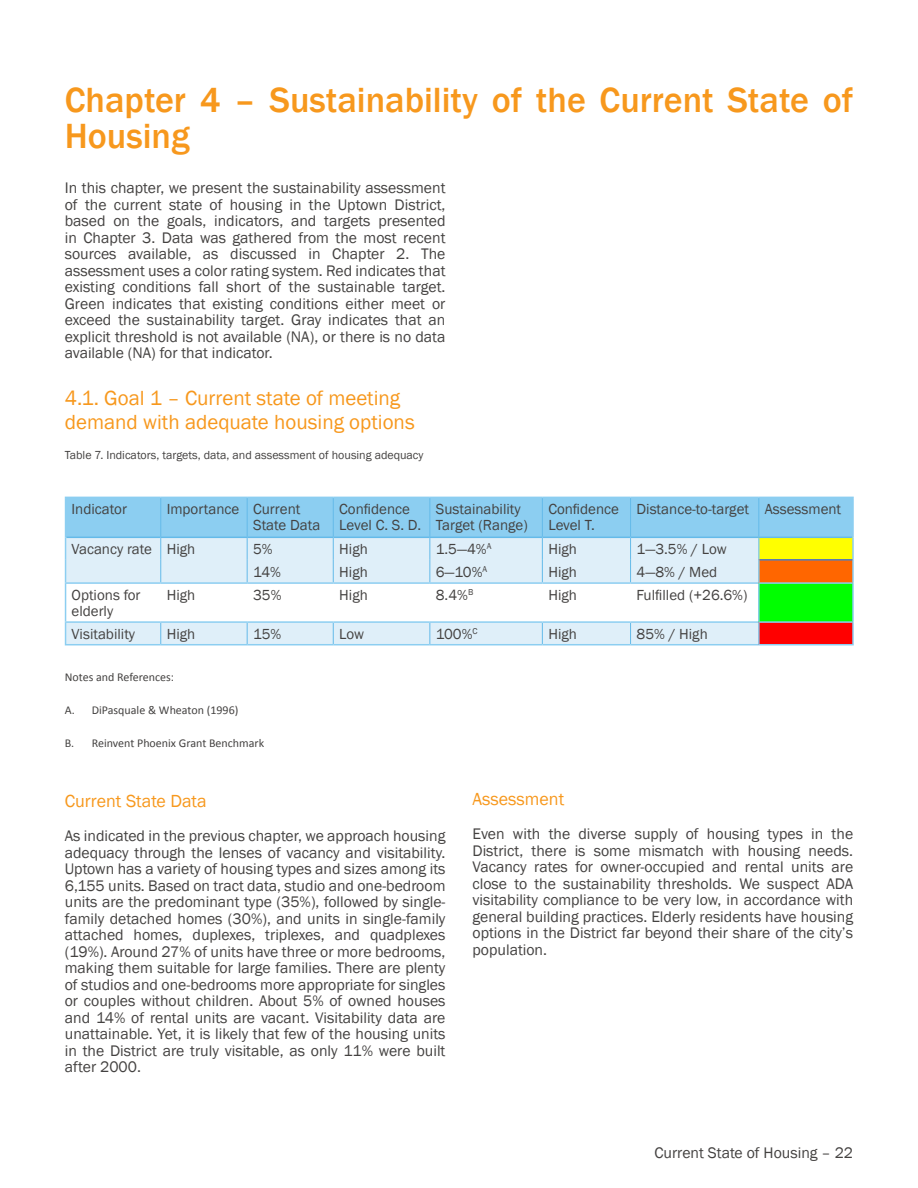
<style>
.page{position:relative;width:918px;height:1188px;background:#fff}
.page>*{position:absolute;margin:0;border:0;box-sizing:border-box;transform-origin:0 0}
.Section_Heading{font:500 36px/36px "Franklin Gothic";color:#f7981d}
.Heading_1{font:21px/24px "Franklin Gothic";color:#f7981d}
.Heading_1-2{font:18px "Franklin Gothic";color:#f7981d}
.t1{font:15.75px/16.5px "Franklin Gothic";color:#444241;text-align:justify}
.t2{font:15px/16.5px "Franklin Gothic";color:#444241}
.List_Paragraph{font:12px "Calibri";color:#444241}
.t3{font:12px "Franklin Gothic";color:#444241}
</style>
<div class="page">
<svg style="left:66px;top:584px;width:692px;height:60px"></svg>
<div style="left:759px;top:583px;width:94px;height:39px;background:#0f0"></div>
<div style="left:759px;top:622px;width:94px;height:23px;background:#f00"></div>
<svg style="left:161px;top:623px;width:1px;height:21px"></svg>
<svg style="left:247px;top:623px;width:1px;height:21px"></svg>
<svg style="left:333px;top:623px;width:1px;height:21px"></svg>
<svg style="left:430px;top:623px;width:1px;height:21px"></svg>
<svg style="left:542px;top:623px;width:1px;height:21px"></svg>
<svg style="left:630px;top:623px;width:1px;height:21px"></svg>
<hr style="left:759px;top:497px;width:95px;height:1px;background:#8ccef1">
<hr style="left:852px;top:498px;width:2px;height:39px;background:#8ccef1">
<svg style="left:65px;top:497px;width:787px;height:85px;background:#b7dae6"></svg>
<svg style="left:65px;top:623px;width:1px;height:21px"></svg>
<hr style="left:65px;top:644px;width:96px;height:1px;background:#8ccef1">
<hr style="left:161px;top:644px;width:86px;height:1px;background:#8ccef1">
<hr style="left:247px;top:644px;width:86px;height:1px;background:#8ccef1">
<hr style="left:333px;top:644px;width:97px;height:1px;background:#8ccef1">
<hr style="left:430px;top:644px;width:112px;height:1px;background:#8ccef1">
<hr style="left:542px;top:644px;width:89px;height:1px;background:#8ccef1">
<hr style="left:631px;top:644px;width:128px;height:1px;background:#8ccef1">
<hr style="left:758px;top:623px;width:2px;height:21px;background:#8ccef1">
<hr style="left:852px;top:623px;width:2px;height:21px;background:#8ccef1">
<hr style="left:759px;top:644px;width:95px;height:1px;background:#8ccef1">
<hr style="left:758px;top:560px;width:2px;height:22px;background:#8ccef1">
<hr style="left:852px;top:560px;width:2px;height:22px;background:#8ccef1">
<hr style="left:759px;top:582px;width:95px;height:2px;background:#8ccef1">
<hr style="left:852px;top:584px;width:2px;height:37px;background:#8ccef1">
<hr style="left:759px;top:621px;width:95px;height:2px;background:#8ccef1">
<hr style="left:65px;top:582px;width:96px;height:2px;background:#8ccef1">
<hr style="left:65px;top:584px;width:1px;height:37px;background:#8ccef1">
<hr style="left:161px;top:582px;width:86px;height:2px;background:#8ccef1">
<hr style="left:247px;top:582px;width:86px;height:2px;background:#8ccef1">
<hr style="left:333px;top:582px;width:97px;height:2px;background:#8ccef1">
<hr style="left:430px;top:582px;width:112px;height:2px;background:#8ccef1">
<hr style="left:542px;top:582px;width:89px;height:2px;background:#8ccef1">
<hr style="left:631px;top:582px;width:128px;height:2px;background:#8ccef1">
<hr style="left:758px;top:584px;width:2px;height:37px;background:#8ccef1">
<hr style="left:65px;top:621px;width:96px;height:2px;background:#8ccef1">
<hr style="left:161px;top:621px;width:86px;height:2px;background:#8ccef1">
<hr style="left:247px;top:621px;width:86px;height:2px;background:#8ccef1">
<hr style="left:333px;top:621px;width:97px;height:2px;background:#8ccef1">
<hr style="left:430px;top:621px;width:112px;height:2px;background:#8ccef1">
<hr style="left:542px;top:621px;width:89px;height:2px;background:#8ccef1">
<hr style="left:631px;top:621px;width:128px;height:2px;background:#8ccef1">
<hr style="left:758px;top:538px;width:2px;height:22px;background:#8ccef1">
<hr style="left:852px;top:537px;width:2px;height:23px;background:#8ccef1">
<hr style="left:760px;top:559px;width:92px;height:2px;background:#4f81bd">
<p class="Section_Heading" style="left:65px;top:82px;width:790px">Chapter 4 – Sustainability of the Current State of<br>Housing</p>
<p class="t1" style="left:65px;top:180px;width:382px">In this chapter, we present the sustainability assessment of the current state of housing in the Uptown District, based on the goals, indicators, and targets presented in Chapter 3. Data was gathered from the most recent sources available, as discussed in Chapter 2. The assessment uses a color rating system. Red indicates that existing conditions fall short of the sustainable target.<br>Green indicates that existing conditions either meet or exceed the sustainability target. Gray indicates that an explicit threshold is not available (NA), or there is no data available (NA) for that indicator.</p>
<p class="Heading_1" style="left:65px;top:386px;width:351px">4.1. Goal 1 – Current state of meeting demand with adequate housing options</p>
<p class="t3" style="left:65px;top:448px;width:360px">Table 7. Indicators, targets, data, and assessment of housing adequacy</p>
<p class="t2" style="left:72px;top:501px;width:57px">Indicator</p>
<p class="t2" style="left:167px;top:501px;width:74px">Importance</p>
<p class="t2" style="left:253px;top:501px;width:69px">Current<br>State Data</p>
<p class="t2" style="left:339px;top:501px;width:84px">Confidence<br>Level C. S. D.</p>
<p class="t2" style="left:436px;top:501px;width:86px">Sustainability</p>
<p class="t2" style="left:436px;top:517px;width:93px">Target (Range)</p>
<p class="t2" style="left:72px;top:541px;width:82px">Vacancy rate</p>
<p class="t2" style="left:167px;top:541px;width:30px">High</p>
<p class="t2" style="left:253px;top:541px;width:21px">5%</p>
<p class="t2" style="left:253px;top:564px;width:29px">14%</p>
<p class="t2" style="left:339px;top:541px;width:30px">High</p>
<p class="t2" style="left:339px;top:564px;width:30px">High</p>
<p class="t2" style="left:436px;top:541px;width:57px">1.5—4%<sup>A</sup></p>
<p class="t2" style="left:436px;top:564px;width:53px">6—10%<sup>A</sup></p>
<p class="t2" style="left:548px;top:501px;width:72px">Confidence<br>Level T.</p>
<p class="t2" style="left:637px;top:501px;width:114px">Distance-to-target</p>
<p class="t2" style="left:765px;top:501px;width:78px">Assessment</p>
<p class="t2" style="left:548px;top:541px;width:30px">High</p>
<p class="t2" style="left:548px;top:564px;width:30px">High</p>
<p class="t2" style="left:637px;top:541px;width:92px">1—3.5% / Low</p>
<p class="t2" style="left:637px;top:564px;width:82px">4—8% / Med</p>
<p class="t2" style="left:72px;top:587px;width:71px">Options for elderly</p>
<p class="t2" style="left:167px;top:587px;width:30px">High</p>
<p class="t2" style="left:253px;top:587px;width:30px">35%</p>
<p class="t2" style="left:339px;top:587px;width:30px">High</p>
<p class="t2" style="left:436px;top:587px;width:39px">8.4%<sup>B</sup></p>
<p class="t2" style="left:548px;top:587px;width:30px">High</p>
<p class="t2" style="left:637px;top:587px;width:112px">Fulfilled (+26.6%)</p>
<p class="t2" style="left:72px;top:626px;width:65px">Visitability</p>
<p class="t2" style="left:167px;top:626px;width:30px">High</p>
<p class="t2" style="left:253px;top:626px;width:30px">15%</p>
<p class="t2" style="left:339px;top:626px;width:26px">Low</p>
<p class="t2" style="left:436px;top:626px;width:43px">100%<sup>C</sup></p>
<p class="t2" style="left:548px;top:626px;width:30px">High</p>
<p class="t2" style="left:637px;top:626px;width:73px">85% / High</p>
<p class="List_Paragraph" style="left:65px;top:670px;width:111px">Notes and References:</p>
<p class="List_Paragraph" style="left:65px;top:703px;width:175px">A. DiPasquale &amp; Wheaton (1996)</p>
<p class="List_Paragraph" style="left:65px;top:736px;width:201px">B. Reinvent Phoenix Grant Benchmark</p>
<p class="Heading_1-2" style="left:65px;top:790px;width:143px">Current State Data</p>
<p class="t1" style="left:65px;top:828px;width:382px">As indicated in the previous chapter, we approach housing adequacy through the lenses of vacancy and visitability.<br>Uptown has a variety of housing types and sizes among its 6,155 units. Based on tract data, studio and one-bedroom units are the predominant type (35%), followed by single&shy;family detached homes (30%), and units in single-family attached homes, duplexes, triplexes, and quadplexes (19%). Around 27% of units have three or more bedrooms, making them suitable for large families. There are plenty of studios and one-bedrooms more appropriate for singles or couples without children. About 5% of owned houses and 14% of rental units are vacant. Visitability data are unattainable. Yet, it is likely that few of the housing units in the District are truly visitable, as only 11% were built after 2000.</p>
<p class="Heading_1-2" style="left:472px;top:788px;width:93px">Assessment</p>
<p class="t1" style="left:472px;top:826px;width:382px">Even with the diverse supply of housing types in the District, there is some mismatch with housing needs.<br>Vacancy rates for owner-occupied and rental units are close to the sustainability thresholds. We suspect ADA visitability compliance to be very low, in accordance with general building practices. Elderly residents have housing options in the District far beyond their share of the city’s population.</p>
<p class="t1" style="left:654px;top:1145px;width:200px">Current State of Housing – 22</p>
</div>
